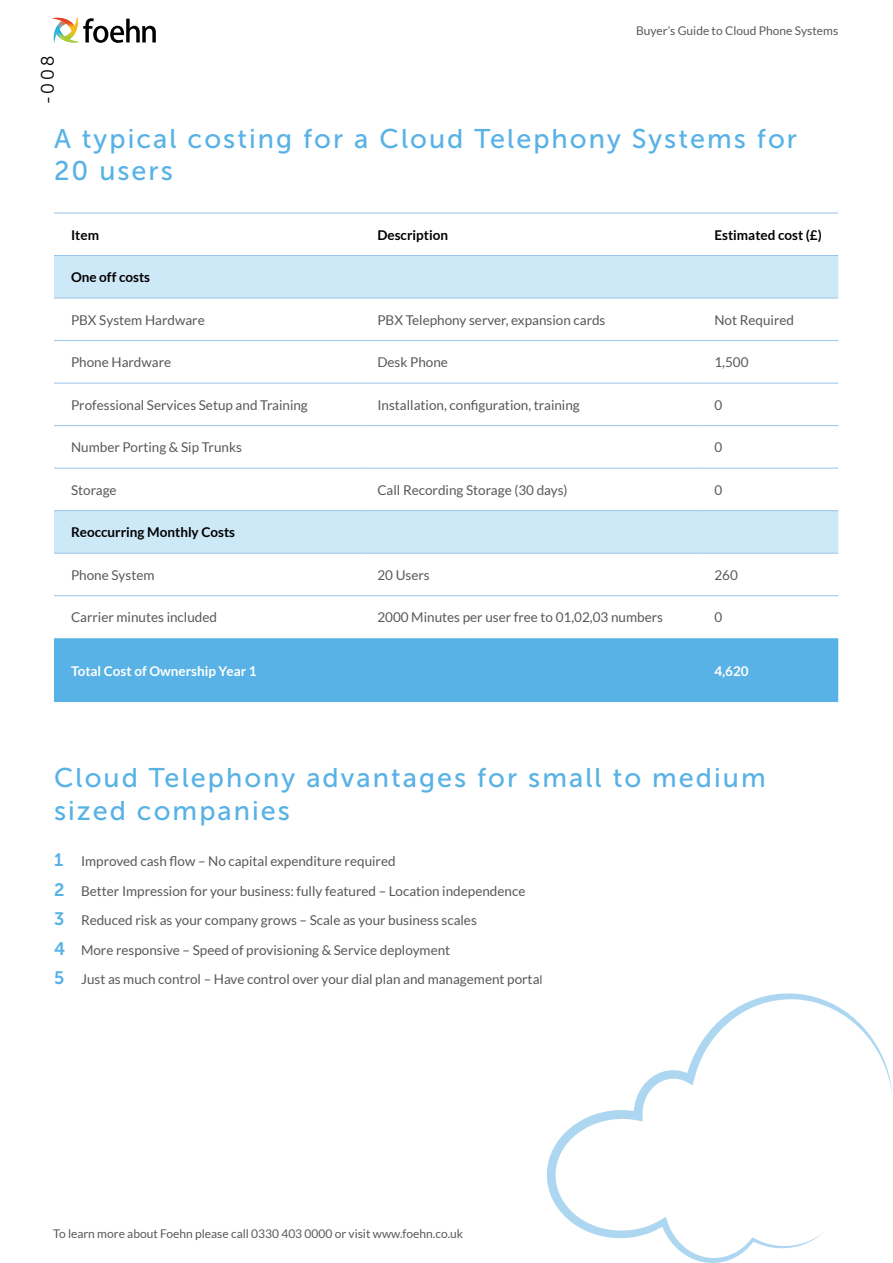
<style>
.page{position:relative;width:893px;height:1263px;background:#fff}
.page>*{position:absolute;margin:0;border:0;box-sizing:border-box;transform-origin:0 0}
.t1{font:27px/32.4px "Museo Sans 500";letter-spacing:.075em;color:#58b2e5}
.t2{font:18px "Museo 300";color:#000}
.t3{font:13.5px/29.5px "Lato";color:#58585b}
.t4{font:700 13.5px "Lato";color:#000}
.t5{font:700 13.5px "Lato";color:#fff}
.t6{font:12px "Lato";color:#58595b}
.s1{font-family:"Museo Sans 700";font-size:18px;color:#58b2e5}
.s2{font-size:12px}
</style>
<div class="page">
<svg style="left:547px;top:993px;width:345px;height:270px"></svg>
<svg style="left:54px;top:256px;width:784px;height:297px"></svg>
<div style="left:54px;top:638px;width:784px;height:64px;background:#58b2e5"></div>
<hr style="left:54px;top:255px;width:306px;height:1px;background:#98c4e9">
<hr style="left:360px;top:255px;width:337px;height:1px;background:#98c4e9">
<hr style="left:697px;top:255px;width:141px;height:1px;background:#98c4e9">
<hr style="left:54px;top:298px;width:306px;height:1px;background:#98c4e9">
<hr style="left:360px;top:298px;width:337px;height:1px;background:#98c4e9">
<hr style="left:697px;top:298px;width:141px;height:1px;background:#98c4e9">
<hr style="left:54px;top:595px;width:306px;height:1px;background:#98c4e9">
<hr style="left:360px;top:595px;width:337px;height:1px;background:#98c4e9">
<hr style="left:697px;top:595px;width:141px;height:1px;background:#98c4e9">
<hr style="left:54px;top:340px;width:306px;height:1px;background:#98c4e9">
<hr style="left:360px;top:340px;width:337px;height:1px;background:#98c4e9">
<hr style="left:697px;top:340px;width:141px;height:1px;background:#98c4e9">
<hr style="left:54px;top:383px;width:306px;height:1px;background:#98c4e9">
<hr style="left:360px;top:383px;width:337px;height:1px;background:#98c4e9">
<hr style="left:697px;top:383px;width:141px;height:1px;background:#98c4e9">
<hr style="left:54px;top:553px;width:306px;height:1px;background:#98c4e9">
<hr style="left:360px;top:553px;width:337px;height:1px;background:#98c4e9">
<hr style="left:697px;top:553px;width:141px;height:1px;background:#98c4e9">
<hr style="left:54px;top:510px;width:306px;height:1px;background:#98c4e9">
<hr style="left:360px;top:510px;width:337px;height:1px;background:#98c4e9">
<hr style="left:697px;top:510px;width:141px;height:1px;background:#98c4e9">
<hr style="left:54px;top:468px;width:306px;height:1px;background:#98c4e9">
<hr style="left:360px;top:468px;width:337px;height:1px;background:#98c4e9">
<hr style="left:697px;top:468px;width:141px;height:1px;background:#98c4e9">
<hr style="left:54px;top:425px;width:306px;height:1px;background:#98c4e9">
<hr style="left:360px;top:425px;width:337px;height:1px;background:#98c4e9">
<hr style="left:697px;top:425px;width:141px;height:1px;background:#98c4e9">
<hr style="left:54px;top:213px;width:306px;height:1px;background:#98c4e9">
<hr style="left:360px;top:213px;width:337px;height:1px;background:#98c4e9">
<hr style="left:697px;top:213px;width:141px;height:1px;background:#98c4e9">
<svg style="left:52px;top:17px;width:104px;height:26px"></svg>
<h2 class="t2" style="left:38px;top:104px;width:50px;rotate:-90deg">-008</h2>
<p class="t6" style="left:636px;top:24px;width:204px">Buyer’s Guide to Cloud Phone Systems</p>
<h1 class="t1" style="left:54px;top:122px;width:744px">A typical costing for a Cloud Telephony Systems for<br>20 users</h1>
<p class="t4" style="left:71px;top:227px;width:30px">Item</p>
<p class="t4" style="left:377px;top:227px;width:72px">Description</p>
<p class="t4" style="left:714px;top:227px;width:109px">Estimated cost (£)</p>
<p class="t4" style="left:71px;top:270px;width:81px">One off costs</p>
<p class="t3" style="left:71px;top:305px;width:135px">PBX System Hardware</p>
<p class="t3" style="left:377px;top:305px;width:230px">PBX Telephony server, expansion cards</p>
<p class="t3" style="left:714px;top:305px;width:81px">Not Required</p>
<p class="t3" style="left:71px;top:347px;width:102px">Phone Hardware</p>
<p class="t3" style="left:377px;top:347px;width:72px">Desk Phone</p>
<p class="t3" style="left:714px;top:347px;width:36px">1,500</p>
<p class="t3" style="left:71px;top:390px;width:238px">Professional Services Setup and Training</p>
<p class="t3" style="left:377px;top:390px;width:204px">Installation, configuration, training</p>
<p class="t3" style="left:714px;top:390px;width:9px">0</p>
<p class="t3" style="left:71px;top:433px;width:172px">Number Porting &amp; Sip Trunks</p>
<p class="t3" style="left:714px;top:433px;width:9px">0</p>
<p class="t3" style="left:71px;top:475px;width:47px">Storage</p>
<p class="t3" style="left:377px;top:475px;width:192px">Call Recording Storage (30 days)</p>
<p class="t3" style="left:714px;top:475px;width:9px">0</p>
<p class="t4" style="left:71px;top:525px;width:166px">Reoccurring Monthly Costs</p>
<p class="t3" style="left:71px;top:560px;width:85px">Phone System</p>
<p class="t3" style="left:377px;top:560px;width:54px">20 Users</p>
<p class="t3" style="left:714px;top:560px;width:25px">260</p>
<p class="t3" style="left:71px;top:603px;width:148px">Carrier minutes included</p>
<p class="t3" style="left:377px;top:603px;width:287px">2000 Minutes per user free to 01,02,03 numbers</p>
<p class="t3" style="left:714px;top:603px;width:9px">0</p>
<p class="t5" style="left:71px;top:663px;width:187px">Total Cost of Ownership Year 1</p>
<p class="t5" style="left:714px;top:663px;width:36px">4,620</p>
<h1 class="t1" style="left:54px;top:762px;width:713px">Cloud Telephony advantages for small to medium sized companies</h1>
<p class="t3" style="left:54px;top:846px;width:490px"><span class="s1">1</span> Improved cash flow – No capital expenditure required<br><span class="s1">2</span> Better Impression for your business: fully featured – Location independence<br><span class="s1">3</span> Reduced risk as your company grows – Scale as your business scales<br><span class="s1">4</span> More responsive – Speed of provisioning &amp; Service deployment<br><span class="s1">5</span> Just as much control – Have control over your dial plan and management porta<span class="s2">l</span></p>
<p class="t6" style="left:53px;top:1227px;width:412px">To learn more about Foehn please call 0330 403 0000 or visit www.foehn.co.uk</p>
</div>
